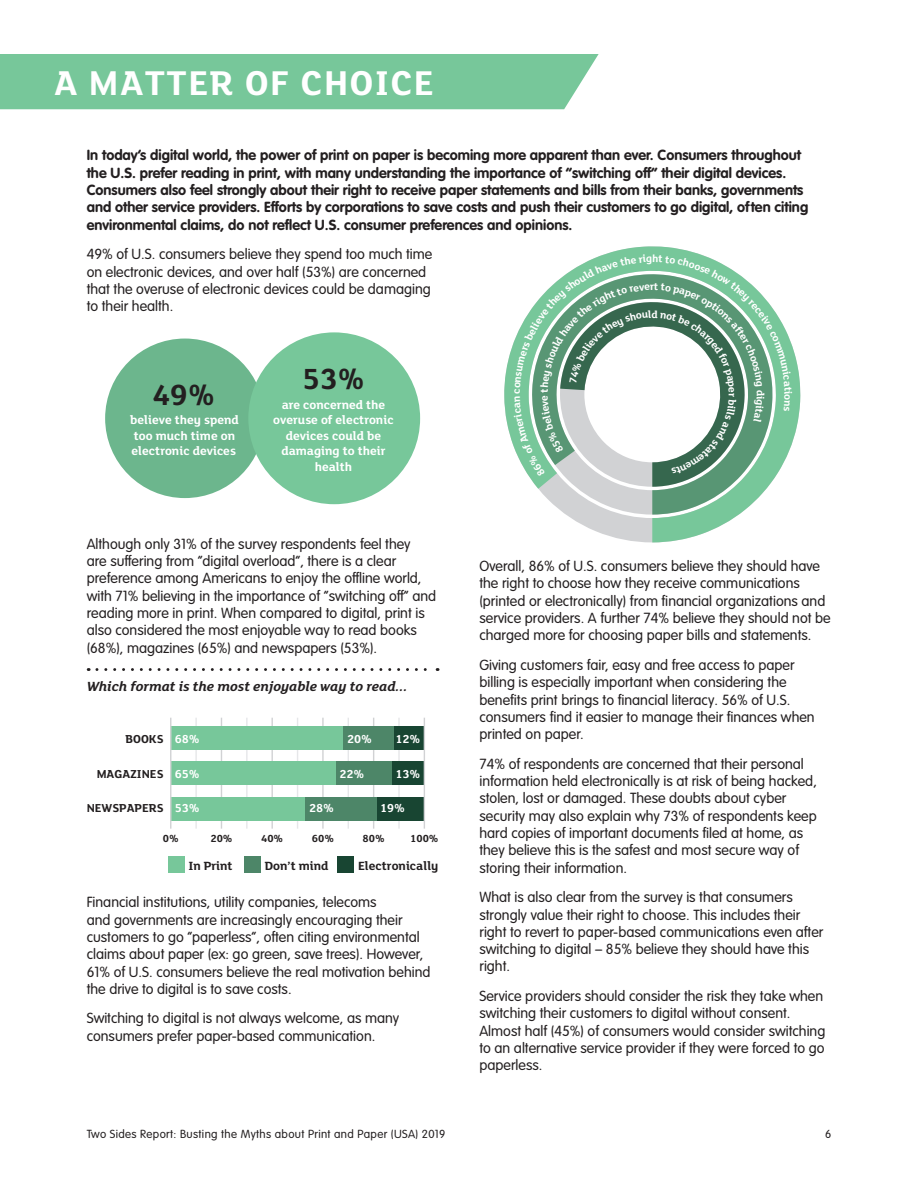
<style>
.page{position:relative;width:918px;height:1188px;background:#fff}
.page>*{position:absolute;margin:0;border:0;box-sizing:border-box;transform-origin:0 0}
.Page_Heading{font:700 37.5px "FS Lola";letter-spacing:.04em;color:#fff}
.t1{font:700 36.15px "FS Lola";letter-spacing:.04em;color:#fff}
.t2{font:700 31.8px "FS Lola";color:#231f20}
.t3{font:300 14.4px/17.2px "VAG Rounded LT Pro";color:#231f20}
.t4{font:700 14.4px/17.2px "VAG Rounded LT Pro";color:#231f20}
.t5{font:italic 700 14.4px "FS Lola";color:#231f20}
.t6{font:700 13.05px/15.6px "FS Lola";color:#fff}
.t7{font:700 13.05px "FS Lola";color:#231f20}
.t8{font:700 12.6px "FS Lola";color:#231f20}
.t9{font:700 12.6px "FS Lola";color:#fff}
.t10{font:300 11.55px "VAG Rounded LT Pro";letter-spacing:.03em;color:#231f20}
.t11{font:700 11.25px "FS Lola";color:#231f20}
.s1{color:#fff}
</style>
<div class="page">
<div style="left:105px;top:339px;width:160px;height:159px;background:#6cb68d;border-radius:50%"></div>
<div style="left:248px;top:332px;width:172px;height:172px;background:#77c79a;border-radius:50%"></div>
<svg style="left:97px;top:668px;width:341px;height:3px"></svg>
<hr style="left:195px;top:718px;width:2px;height:111px;background:#e6e7e9">
<hr style="left:221px;top:718px;width:1px;height:111px;background:#d1d2d4">
<hr style="left:246px;top:718px;width:2px;height:111px;background:#e6e7e9">
<hr style="left:272px;top:718px;width:1px;height:111px;background:#d1d2d4">
<hr style="left:297px;top:718px;width:1px;height:111px;background:#e6e7e9">
<hr style="left:322px;top:718px;width:2px;height:111px;background:#d1d2d4">
<hr style="left:348px;top:718px;width:1px;height:111px;background:#e6e7e9">
<hr style="left:373px;top:718px;width:1px;height:111px;background:#d1d2d4">
<hr style="left:398px;top:718px;width:2px;height:111px;background:#e6e7e9">
<div style="left:376px;top:797px;width:48px;height:24px;background:#184532"></div>
<div style="left:305px;top:797px;width:71px;height:24px;background:#4d8668"></div>
<div style="left:171px;top:797px;width:134px;height:24px;background:#77c79a"></div>
<div style="left:391px;top:761px;width:33px;height:24px;background:#184532"></div>
<div style="left:336px;top:761px;width:55px;height:24px;background:#4d8668"></div>
<div style="left:171px;top:761px;width:165px;height:24px;background:#77c79a"></div>
<div style="left:394px;top:726px;width:30px;height:23px;background:#184532"></div>
<div style="left:343px;top:726px;width:51px;height:23px;background:#4d8668"></div>
<div style="left:171px;top:726px;width:172px;height:23px;background:#77c79a"></div>
<hr style="left:170px;top:718px;width:1px;height:111px;background:#d1d2d4">
<hr style="left:424px;top:718px;width:1px;height:111px;background:#d1d2d4">
<div style="left:168px;top:857px;width:16px;height:16px;background:#77c79a"></div>
<div style="left:244px;top:857px;width:17px;height:16px;background:#4d8668"></div>
<div style="left:338px;top:857px;width:16px;height:16px;background:#184532"></div>
<svg style="left:504px;top:246px;width:296px;height:296px"></svg>
<svg style="left:532px;top:487px;width:241px;height:28px"></svg>
<div style="left:0;top:54px;width:599px;height:55px;background:#77c79a"></div>
<svg style="left:514px;top:255px;width:278px;height:232px"></svg>
<p class="t1" style="left:87px;top:56px;width:367px">A MATTER OF CHOICE</p>
<p class="Page_Heading" style="left:54px;top:63px;width:381px">A MATTER OF CHOICE</p>
<p class="t4" style="left:87px;top:147px;width:723px">In today’s digital world, the power of print on paper is becoming more apparent than ever. Consumers throughout the U.S. prefer reading in print, with many understanding the importance of “switching off” their digital devices.<br>Consumers also feel strongly about their right to receive paper statements and bills from their banks, governments and other service providers. Efforts by corporations to save costs and push their customers to go digital, often citing environmental claims, do not reflect U.S. consumer preferences and opinions.</p>
<p class="t3" style="left:87px;top:246px;width:347px">49% of U.S. consumers believe they spend too much time on electronic devices, and over half (53%) are concerned that the overuse of electronic devices could be damaging to their health.</p>
<p class="t2" style="left:152px;top:377px;width:64px">49%</p>
<p class="t6" style="left:130px;top:412px;width:110px">believe they spend too much time on electronic devices</p>
<p class="t2" style="left:302px;top:362px;width:64px">53%</p>
<p class="t6" style="left:273px;top:397px;width:122px;text-align:center">are concerned the overuse of electronic devices could be damaging to their health</p>
<p class="t3" style="left:87px;top:535px;width:351px">Although only 31% of the survey respondents feel they<br>are suffering from “digital overload”, there is a clear preference among Americans to enjoy the offline world, with 71% believing in the importance of “switching off” and reading more in print. When compared to digital, print is also considered the most enjoyable way to read books (68%), magazines (65%) and newspapers (53%).</p>
<p class="t5" style="left:87px;top:679px;width:322px">Which format is the most enjoyable way to read...</p>
<p class="t8" style="left:126px;top:732px;width:76px">BOOKS <span class="s1">68%</span></p>
<p class="t9" style="left:175px;top:767px;width:26px">65%</p>
<p class="t9" style="left:175px;top:802px;width:26px">53%</p>
<p class="t8" style="left:97px;top:767px;width:68px">MAGAZINES</p>
<p class="t8" style="left:87px;top:802px;width:78px">NEWSPAPERS</p>
<p class="t9" style="left:347px;top:732px;width:26px">20%</p>
<p class="t9" style="left:340px;top:767px;width:26px">22%</p>
<p class="t9" style="left:309px;top:802px;width:26px">28%</p>
<p class="t9" style="left:395px;top:732px;width:26px">12%</p>
<p class="t9" style="left:395px;top:767px;width:26px">13%</p>
<p class="t9" style="left:380px;top:802px;width:26px">19%</p>
<p class="t11" style="left:163px;top:832px;width:17px">0%</p>
<p class="t11" style="left:210px;top:832px;width:24px">20%</p>
<p class="t11" style="left:261px;top:832px;width:24px">40%</p>
<p class="t11" style="left:312px;top:832px;width:24px">60%</p>
<p class="t11" style="left:363px;top:832px;width:24px">80%</p>
<p class="t11" style="left:410px;top:832px;width:30px">100%</p>
<p class="t7" style="left:188px;top:858px;width:46px">In Print</p>
<p class="t7" style="left:265px;top:858px;width:65px">Don’t mind</p>
<p class="t7" style="left:358px;top:858px;width:82px">Electronically</p>
<p class="t3" style="left:87px;top:894px;width:345px">Financial institutions, utility companies, telecoms<br>and governments are increasingly encouraging their customers to go “paperless”, often citing environmental claims about paper (ex: go green, save trees). However, 61% of U.S. consumers believe the real motivation behind the drive to digital is to save costs.</p>
<p class="t3" style="left:87px;top:1010px;width:314px">Switching to digital is not always welcome, as many consumers prefer paper-based communication.</p>
<p class="t3" style="left:479px;top:558px;width:353px">Overall, 86% of U.S. consumers believe they should have the right to choose how they receive communications (printed or electronically) from financial organizations and service providers. A further 74% believe they should not be charged more for choosing paper bills and statements.</p>
<p class="t3" style="left:479px;top:657px;width:337px">Giving customers fair, easy and free access to paper billing is especially important when considering the benefits print brings to financial literacy. 56% of U.S. consumers find it easier to manage their finances when printed on paper.</p>
<p class="t3" style="left:479px;top:755px;width:339px">74% of respondents are concerned that their personal information held electronically is at risk of being hacked, stolen, lost or damaged. These doubts about cyber security may also explain why 73% of respondents keep hard copies of important documents filed at home, as they believe this is the safest and most secure way of storing their information.</p>
<p class="t3" style="left:479px;top:889px;width:345px">What is also clear from the survey is that consumers strongly value their right to choose. This includes their right to revert to paper-based communications even after switching to digital – 85% believe they should have this right.</p>
<p class="t3" style="left:479px;top:988px;width:347px">Service providers should consider the risk they take when switching their customers to digital without consent.<br>Almost half (45%) of consumers would consider switching to an alternative service provider if they were forced to go paperless.</p>
<p class="t10" style="left:87px;top:1127px;width:360px">Two Sides Report: Busting the Myths about Print and Paper (USA) 2019</p>
<p class="t10" style="left:825px;top:1127px;width:8px">6</p>
</div>
